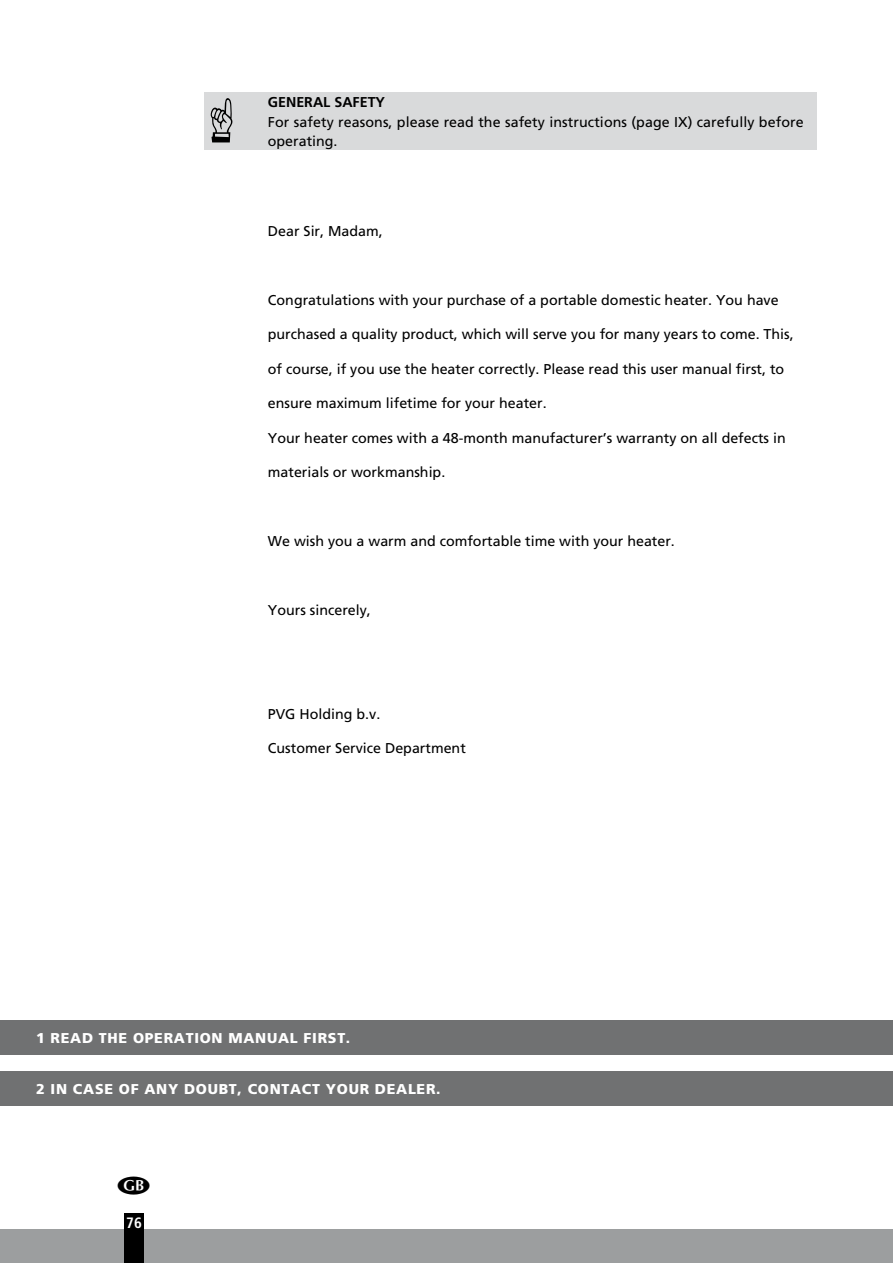
<style>
.page{position:relative;width:893px;height:1263px;background:#fff}
.page>*{position:absolute;margin:0;border:0;box-sizing:border-box;transform-origin:0 0}
.t1{font:700 condensed 15px "Frutiger";color:#fff}
.t2{font:14.25px/19.5px "Frutiger";color:#000}
.t3{font:900 14.25px "Frutiger LT Std";letter-spacing:.05em;color:#fff}
.t4{font:700 14.25px "Frutiger";color:#000}
</style>
<div class="page">
<div style="left:0;top:1229px;width:893px;height:34px;background:#9c9e9f"></div>
<div style="left:124px;top:1213px;width:20px;height:50px;background:#000"></div>
<div style="left:0;top:1020px;width:893px;height:34px;background:#707172"></div>
<div style="left:0;top:1071px;width:893px;height:35px;background:#707172"></div>
<div style="left:204px;top:93px;width:612px;height:57px;background:#d9dadb"></div>
<p class="t4" style="left:268px;top:94px;width:119px">GENERAL SAFETY</p>
<p class="t2" style="left:268px;top:112px;width:537px">For safety reasons, please read the safety instructions (page IX) carefully before operating.</p>
<p class="t2" style="left:268px;top:221px;width:116px">Dear Sir, Madam,</p>
<p class="t2" style="left:268px;top:290px;width:512px">Congratulations with your purchase of a portable domestic heater. You have</p>
<p class="t2" style="left:268px;top:324px;width:527px">purchased a quality product, which will serve you for many years to come. This,</p>
<p class="t2" style="left:268px;top:359px;width:518px">of course, if you use the heater correctly. Please read this user manual first, to</p>
<p class="t2" style="left:268px;top:393px;width:280px">ensure maximum lifetime for your heater.</p>
<p class="t2" style="left:268px;top:428px;width:519px">Your heater comes with a 48-month manufacturer’s warranty on all defects in</p>
<p class="t2" style="left:268px;top:462px;width:179px">materials or workmanship.</p>
<p class="t2" style="left:268px;top:531px;width:409px">We wish you a warm and comfortable time with your heater.</p>
<p class="t2" style="left:268px;top:600px;width:104px">Yours sincerely,</p>
<p class="t2" style="left:268px;top:704px;width:114px">PVG Holding b.v.</p>
<p class="t2" style="left:268px;top:738px;width:199px">Customer Service Department</p>
<p class="t3" style="left:36px;top:1029px;width:316px">1 READ THE OPERATION MANUAL FIRST.</p>
<p class="t3" style="left:36px;top:1080px;width:406px">2 IN CASE OF ANY DOUBT, CONTACT YOUR DEALER.</p>
<p class="t1" style="left:126px;top:1214px;width:17px">76</p>
</div>
